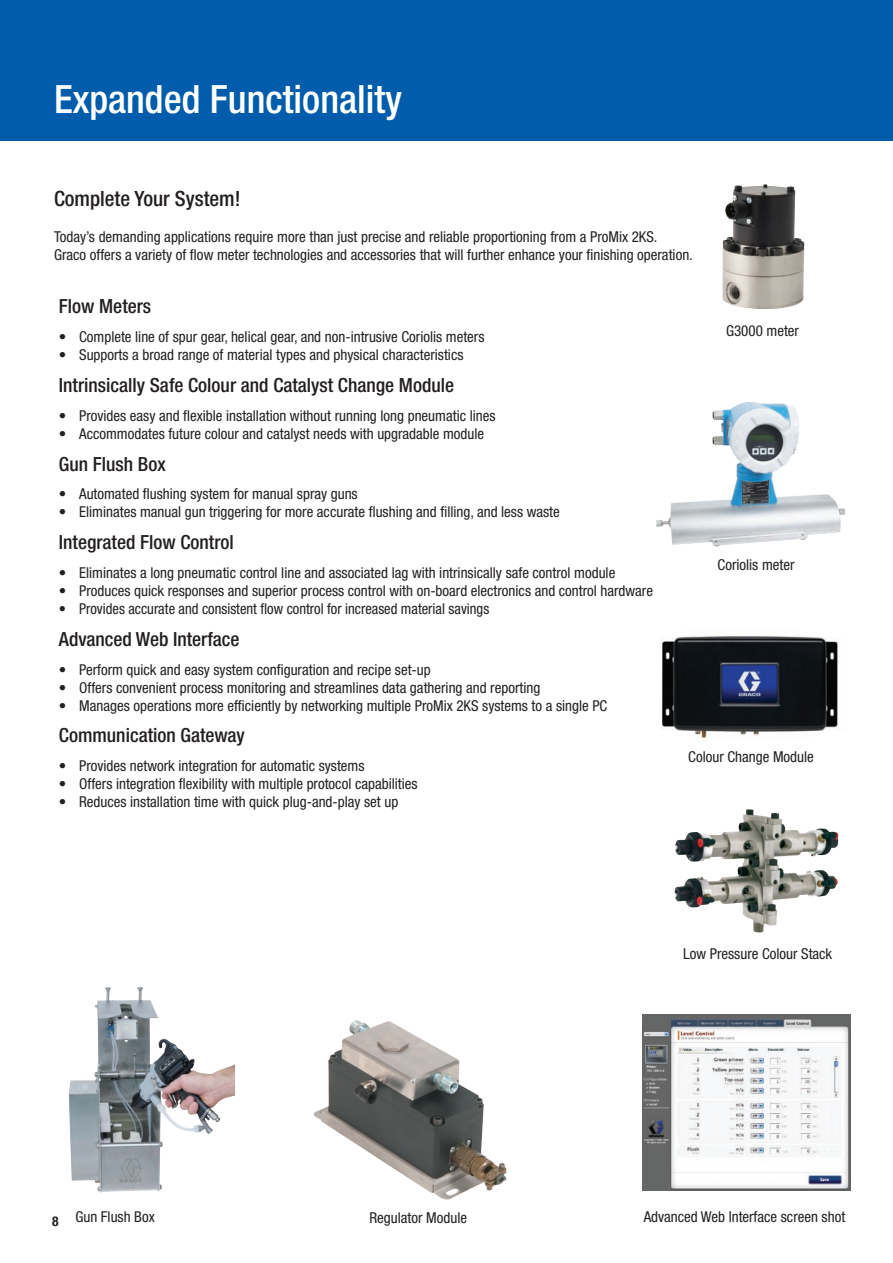
<style>
.page{position:relative;width:893px;height:1263px;background:#fff}
.page>*{position:absolute;margin:0;border:0;box-sizing:border-box;transform-origin:0 0}
.t1{font:500 condensed 39px "Helvetica Neue LT Std";color:#fff}
.t2{font:500 condensed 21px "Helvetica Neue LT Std";color:#231f20}
.t3{font:500 condensed 19.5px "Helvetica Neue LT Std";color:#231f20}
.t4{font:condensed 15px/18px "Helvetica Neue LT Std";color:#231f20}
.t5{font:700 condensed 13.5px "Helvetica Neue LT Std";color:#231f20}
</style>
<div class="page">
<img style="left:314px;top:1020px;width:193px;height:180px">
<img style="left:656px;top:402px;width:190px;height:145px">
<img style="left:722px;top:184px;width:82px;height:125px">
<img style="left:661px;top:636px;width:178px;height:103px">
<img style="left:643px;top:1014px;width:208px;height:176px">
<img style="left:69px;top:987px;width:152px;height:206px">
<img style="left:674px;top:809px;width:164px;height:124px">
<div style="left:0;top:0;width:893px;height:140px;background:#015dab"></div>
<h1 class="t1" style="left:54px;top:84px;width:349px">Expanded Functionality</h1>
<h2 class="t2" style="left:54px;top:191px;width:188px">Complete Your System!</h2>
<p class="t4" style="left:54px;top:229px;width:640px">Today’s demanding applications require more than just precise and reliable proportioning from a ProMix 2KS.<br>Graco offers a variety of flow meter technologies and accessories that will further enhance your finishing operation.</p>
<h3 class="t3" style="left:59px;top:299px;width:94px">Flow Meters</h3>
<p class="t4" style="left:59px;top:328px;width:427px">• Complete line of spur gear, helical gear, and non-intrusive Coriolis meters</p>
<p class="t4" style="left:59px;top:346px;width:406px">• Supports a broad range of material types and physical characteristics</p>
<h3 class="t3" style="left:59px;top:378px;width:397px">Intrinsically Safe Colour and Catalyst Change Module</h3>
<p class="t4" style="left:59px;top:406px;width:438px">• Provides easy and flexible installation without running long pneumatic lines</p>
<p class="t4" style="left:59px;top:424px;width:427px">• Accommodates future colour and catalyst needs with upgradable module</p>
<h3 class="t3" style="left:59px;top:456px;width:108px">Gun Flush Box</h3>
<p class="t4" style="left:59px;top:485px;width:300px">• Automated flushing system for manual spray guns</p>
<p class="t4" style="left:59px;top:503px;width:502px">• Eliminates manual gun triggering for more accurate flushing and filling, and less waste</p>
<h3 class="t3" style="left:59px;top:535px;width:176px">Integrated Flow Control</h3>
<p class="t4" style="left:59px;top:563px;width:558px">• Eliminates a long pneumatic control line and associated lag with intrinsically safe control module</p>
<p class="t4" style="left:59px;top:581px;width:596px">• Produces quick responses and superior process control with on-board electronics and control hardware</p>
<p class="t4" style="left:59px;top:599px;width:432px">• Provides accurate and consistent flow control for increased material savings</p>
<h3 class="t3" style="left:59px;top:631px;width:182px">Advanced Web Interface</h3>
<p class="t4" style="left:59px;top:660px;width:373px">• Perform quick and easy system configuration and recipe set-up</p>
<p class="t4" style="left:59px;top:678px;width:483px">• Offers convenient process monitoring and streamlines data gathering and reporting</p>
<p class="t4" style="left:59px;top:696px;width:550px">• Manages operations more efficiently by networking multiple ProMix 2KS systems to a single PC</p>
<h3 class="t3" style="left:59px;top:728px;width:188px">Communication Gateway</h3>
<p class="t4" style="left:59px;top:757px;width:307px">• Provides network integration for automatic systems</p>
<p class="t4" style="left:59px;top:775px;width:360px">• Offers integration flexibility with multiple protocol capabilities</p>
<p class="t4" style="left:59px;top:793px;width:341px">• Reduces installation time with quick plug-and-play set up</p>
<p class="t4" style="left:726px;top:323px;width:74px">G3000 meter</p>
<p class="t4" style="left:718px;top:556px;width:78px">Coriolis meter</p>
<p class="t4" style="left:688px;top:748px;width:127px">Colour Change Module</p>
<p class="t4" style="left:683px;top:945px;width:151px">Low Pressure Colour Stack</p>
<p class="t5" style="left:52px;top:1213px;width:8px">8</p>
<p class="t4" style="left:75px;top:1208px;width:81px">Gun Flush Box</p>
<p class="t4" style="left:644px;top:1209px;width:203px">Advanced Web Interface screen shot</p>
<p class="t4" style="left:369px;top:1209px;width:99px">Regulator Module</p>
</div>
